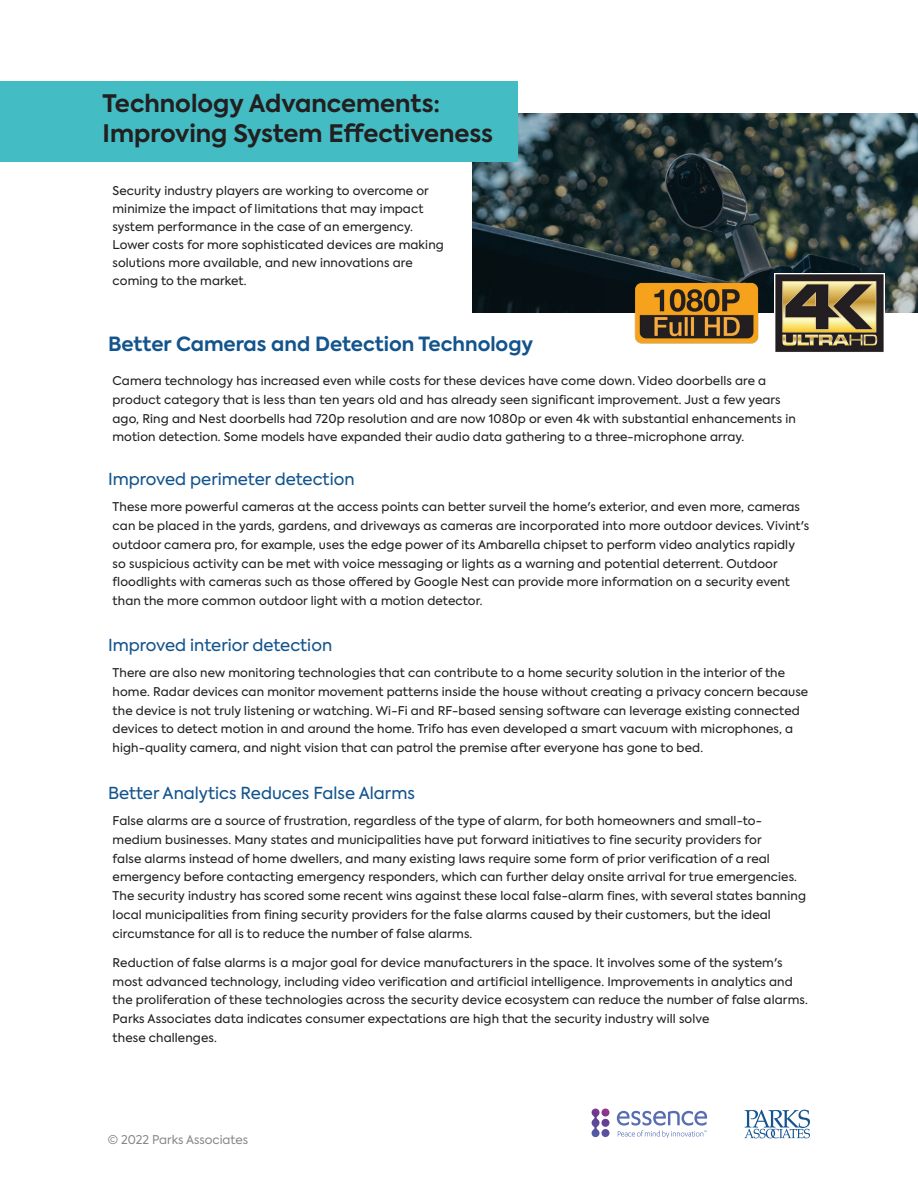
<style>
.page{position:relative;width:918px;height:1188px;background:#fff}
.page>*{position:absolute;margin:0;border:0;box-sizing:border-box;transform-origin:0 0}
.Header_-_Main{font:700 24px/30px "Axiforma";color:#231f20}
.Header_-_Main-2{font:700 19.5px "Axiforma";color:#13548d}
.Header_-_Main-3{font:16.5px "Axiforma";color:#13548d}
.Body_Copy{font:12px/18.8px "Axiforma";letter-spacing:.01em;color:#231f20}
.t1{font:12px "Axiforma";color:#85888b}
</style>
<div class="page">
<svg style="left:473px;top:113px;width:445px;height:200px;background:#29393a"></svg>
<div style="left:0;top:81px;width:517px;height:81px;background:#43bcc4"></div>
<svg style="left:744px;top:1110px;width:66px;height:28px"></svg>
<svg style="left:617px;top:1111px;width:90px;height:27px"></svg>
<svg style="left:591px;top:1108px;width:18px;height:30px"></svg>
<img style="left:634px;top:282px;width:125px;height:62px">
<img style="left:774px;top:273px;width:111px;height:79px">
<p class="Header_-_Main" style="left:103px;top:89px;width:392px">Technology Advancements:<br>Improving System Effectiveness</p>
<p class="Body_Copy" style="left:112px;top:182px;width:333px;line-height:18px">Security industry players are working to overcome or minimize the impact of limitations that may impact system performance in the case of an emergency.<br>Lower costs for more sophisticated devices are making solutions more available, and new innovations are coming to the market.</p>
<p class="Header_-_Main-2" style="left:108px;top:331px;width:427px">Better Cameras and Detection Technology</p>
<p class="Body_Copy" style="left:112px;top:372px;width:685px">Camera technology has increased even while costs for these devices have come down. Video doorbells are a product category that is less than ten years old and has already seen significant improvement. Just a few years ago, Ring and Nest doorbells had 720p resolution and are now 1080p or even 4k with substantial enhancements in motion detection. Some models have expanded their audio data gathering to a three-microphone array.</p>
<p class="Header_-_Main-3" style="left:108px;top:469px;width:248px">Improved perimeter detection</p>
<p class="Body_Copy" style="left:113px;top:498px;width:698px">These more powerful cameras at the access points can better surveil the home's exterior, and even more, cameras can be placed in the yards, gardens, and driveways as cameras are incorporated into more outdoor devices. Vivint's outdoor camera pro, for example, uses the edge power of its Ambarella chipset to perform video analytics rapidly so suspicious activity can be met with voice messaging or lights as a warning and potential deterrent. Outdoor floodlights with cameras such as those offered by Google Nest can provide more information on a security event than the more common outdoor light with a motion detector.</p>
<p class="Header_-_Main-3" style="left:108px;top:634px;width:226px">Improved interior detection</p>
<p class="Body_Copy" style="left:113px;top:664px;width:697px">There are also new monitoring technologies that can contribute to a home security solution in the interior of the home. Radar devices can monitor movement patterns inside the house without creating a privacy concern because the device is not truly listening or watching. Wi-Fi and RF-based sensing software can leverage existing connected devices to detect motion in and around the home. Trifo has even developed a smart vacuum with microphones, a high-quality camera, and night vision that can patrol the premise after everyone has gone to bed.</p>
<p class="Header_-_Main-3" style="left:108px;top:782px;width:308px">Better Analytics Reduces False Alarms</p>
<p class="Body_Copy" style="left:113px;top:812px;width:695px">False alarms are a source of frustration, regardless of the type of alarm, for both homeowners and small-to&shy;medium businesses. Many states and municipalities have put forward initiatives to fine security providers for<br>false alarms instead of home dwellers, and many existing laws require some form of prior verification of a real emergency before contacting emergency responders, which can further delay onsite arrival for true emergencies.<br>The security industry has scored some recent wins against these local false-alarm fines, with several states banning local municipalities from fining security providers for the false alarms caused by their customers, but the ideal circumstance for all is to reduce the number of false alarms.</p>
<p class="Body_Copy" style="left:113px;top:953px;width:697px">Reduction of false alarms is a major goal for device manufacturers in the space. It involves some of the system's most advanced technology, including video verification and artificial intelligence. Improvements in analytics and the proliferation of these technologies across the security device ecosystem can reduce the number of false alarms.<br>Parks Associates data indicates consumer expectations are high that the security industry will solve<br>these challenges.</p>
<p class="t1" style="left:108px;top:1132px;width:142px">© 2022 Parks Associates</p>
</div>
